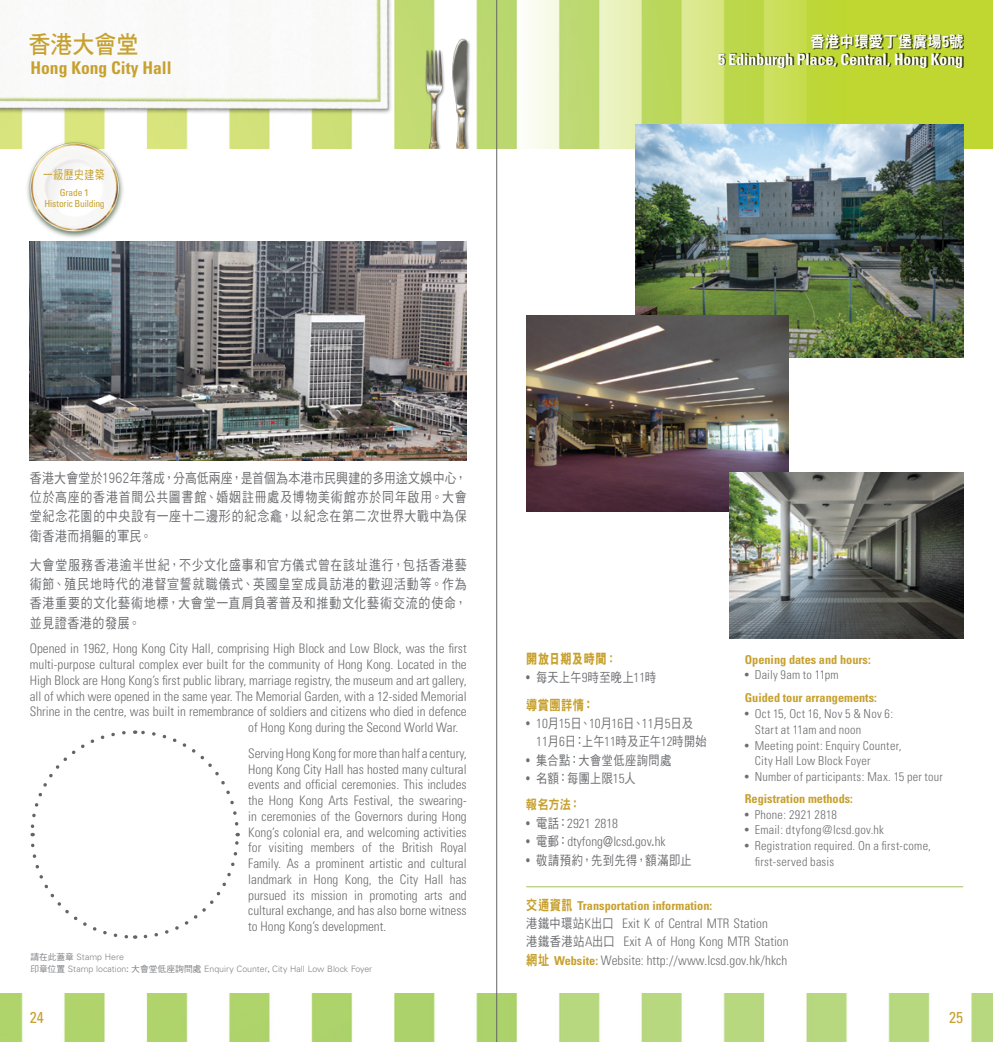
<style>
.page{position:relative;width:993px;height:1042px;background:#fff}
.page>*{position:absolute;margin:0;border:0;box-sizing:border-box;transform-origin:0 0}
.t1{font:24.5px "DF Hei HK W7";color:#c7a12f;scale:.9 1}
.t2{font:700 condensed 17.5px "Univers";color:#c7a12f}
.t3{font:700 condensed 15.75px "Univers";color:#fff}
.t4{font:15.75px "DF Hei HK W9";letter-spacing:.03em;color:#fff;scale:.9 1}
.t5{font:condensed 15.75px "Univers";color:#c7a12f}
.t6{font:14px/19.2px "DF Hei HK W5";letter-spacing:.065em;color:#6d6e71;text-align:justify;scale:.85 1}
.t7{font:800 14px "M Hei";letter-spacing:.045em;color:#c7a12f;scale:.8 1}
.t8{font:14px "DF Hei HK W9";letter-spacing:.04em;color:#c7a12f;scale:.8 1}
.t9{font:300 condensed 13.12px/15.8px "Univers";color:#6d6e71;text-align:justify}
.t10{font:13.12px "DF Hei HK W5";letter-spacing:.04em;color:#6d6e71;scale:.85 1}
.t11{font:13.12px "DF Hei HK W5";letter-spacing:.015em;color:#6d6e71;scale:.85 1}
.t12{font:13.12px "DF Hei HK W9";color:#c7a12f;scale:.85 1}
.t13{font:300 condensed 12.25px/15.8px "Univers";letter-spacing:.02em;color:#6d6e71}
.t14{font:700 condensed 12.25px/23.1px "Univers";color:#c7a12f}
.t15{font:12.25px "DF Hei HK W5";letter-spacing:.05em;color:#c7a12f;scale:.8 1}
.t16{font:condensed 9.62px/11.5px "Univers";letter-spacing:-.02em;color:#c7a12f;text-align:center}
.t17{font:300 8.75px/11.4px "Univers";color:#808285}
.s1{font-family:"DF Hei HK W5";font-size:12.25px}
.s2{font-stretch:normal}
.s3{font-family:"Univers";font-weight:700;font-stretch:condensed}
.s4{font-family:"DF Hei HK W5";font-weight:400}
.s5{font-family:"Univers";font-stretch:condensed}
.s6{font-family:"Univers";font-weight:300;font-stretch:condensed}
.s7{font-weight:400}
.s8{font-family:"DF Hei HK W5";font-weight:400;font-stretch:normal}
.s9{font-weight:400;color:#6d6e71}
.s10{font-weight:300;color:#6d6e71}
.s11{font-weight:700;color:#c7a12f}
.s12{font-family:"DF Hei HK W9";font-weight:400;font-stretch:normal;font-size:14px}
.s13{font-family:"DF Hei HK W9";font-weight:400;font-stretch:normal;font-size:14px;color:#c7a12f}
.s14{font-weight:700;font-size:12.25px;color:#c7a12f}
</style>
<div class="page">
<img style="left:0;top:0;width:992px;height:1042px">
<img style="left:0;top:0;width:459px;height:134px">
<svg style="left:495px;top:0;width:497px;height:150px;background:#cbdf6f"></svg>
<img style="left:421px;top:12px;width:51px;height:138px">
<div style="left:0;top:150px;width:992px;height:842px;background:#fff"></div>
<hr style="left:496px;top:0;width:1px;height:1042px;background:#636466">
<img style="left:30px;top:241px;width:436px;height:219px">
<hr style="left:526px;top:886px;width:436px;height:1px;background:#9fc162">
<img style="left:635px;top:125px;width:327px;height:233px">
<div style="left:718px;top:34px;width:245px;height:34px;background:#000;opacity:.75"></div>
<img style="left:526px;top:315px;width:262px;height:197px">
<img style="left:729px;top:473px;width:233px;height:166px">
<img style="left:20px;top:142px;width:107px;height:96px">
<svg style="left:30px;top:730px;width:210px;height:209px"></svg>
<h1 class="t1" style="left:28px;top:31px;width:124px">香港大會堂</h1>
<h2 class="t2" style="left:30px;top:57px;width:142px">Hong Kong City Hall</h2>
<p class="t8" style="left:39px;top:166px;width:28px">一<span class="s1">級</span></p>
<p class="t16" style="left:44px;top:186px;width:62px">Grade <span class="s2">1<br></span>Historic Building</p>
<p class="t15" style="left:43px;top:168px;width:78px">一級歷史建築</p>
<p class="t4" style="left:810px;top:33px;width:171px">香港中環愛丁堡廣場<span class="s3">5</span>號</p>
<p class="t3" style="left:717px;top:49px;width:246px">5 Edinburgh Place, Central, Hong Kong</p>
<p class="t6" style="left:30px;top:468px;width:515px">香港大會堂於1962年落成，分高低兩座，是首個為本港市民興建的多用途文娛中心，位於高座的香港首間公共圖書館、婚姻註冊處及博物美術館亦於同年啟用。大會堂紀念花園的中央設有一座十二邊形的紀念龕，以紀念在第二次世界大戰中為保衛香港而捐軀的軍民。</p>
<p class="t6" style="left:30px;top:555px;width:515px">大會堂服務香港逾半世紀，不少文化盛事和官方儀式曾在該址進行，包括香港藝術節、殖民地時代的港督宣誓就職儀式、英國皇室成員訪港的歡迎活動等。作為香港重要的文化藝術地標，大會堂一直肩負著普及和推動文化藝術交流的使命，並見證香港的發展。</p>
<p class="t9" style="left:30px;top:641px;width:438px">Opened in 1962, Hong Kong City Hall, comprising High Block and Low Block, was the first</p>
<p class="t9" style="left:30px;top:656px;width:438px">multi-purpose cultural complex ever built for the community of Hong Kong. Located in the</p>
<p class="t9" style="left:30px;top:672px;width:438px">High Block are Hong Kong’s first public library, marriage registry, the museum and art gallery,</p>
<p class="t9" style="left:30px;top:688px;width:438px">all of which were opened in the same year. The Memorial Garden, with a 12-sided Memorial</p>
<p class="t9" style="left:30px;top:704px;width:438px">Shrine in the centre, was built in remembrance of soldiers and citizens who died in defence</p>
<p class="t9" style="left:248px;top:719px;width:211px">of Hong Kong during the Second World War.</p>
<p class="t9" style="left:248px;top:745px;width:220px">Serving Hong Kong for more than half a century, Hong Kong City Hall has hosted many cultural events and official ceremonies. This includes the Hong Kong Arts Festival, the swearing&shy;in ceremonies of the Governors during Hong Kong’s colonial era, and welcoming activities for visiting members of the British Royal Family. As a prominent artistic and cultural landmark in Hong Kong, the City Hall has pursued its mission in promoting arts and cultural exchange, and has also borne witness to Hong Kong’s development.</p>
<p class="t17" style="left:30px;top:951px;width:343px"><span class="s4">請在此蓋章</span> Stamp Here<br><span class="s4">印章位置</span> Stamp location<span class="s4">: 大會堂低座詢問處</span> Enquiry Counter<span class="s4">,</span> City Hall Low Block Foyer</p>
<p class="t7" style="left:526px;top:651px;width:115px">開放日期及時間：</p>
<p class="t10" style="left:526px;top:670px;width:154px"><span class="s5">•</span> 每天上午<span class="s6">9</span>時至晚上<span class="s6">11</span>時</p>
<p class="t8" style="left:526px;top:697px;width:86px">導賞團詳情：</p>
<p class="t9" style="left:526px;top:715px;width:168px"><span class="s7">•</span> 10<span class="s8">月</span>15<span class="s8">日、</span>10<span class="s8">月</span>16<span class="s8">日、</span>11<span class="s8">月</span>5<span class="s8">日及</span></p>
<p class="t11" style="left:536px;top:734px;width:202px"><span class="s6">11</span>月<span class="s6">6</span>日：上午<span class="s6">11</span>時及正午<span class="s6">12</span>時開始</p>
<p class="t10" style="left:526px;top:753px;width:172px"><span class="s5">•</span> 集合點：大會堂低座詢問處</p>
<p class="t10" style="left:526px;top:771px;width:130px"><span class="s5">•</span> 名額：每團上限<span class="s6">15</span>人</p>
<p class="t12" style="left:525px;top:797px;width:66px">報名方法：</p>
<p class="t9" style="left:526px;top:815px;width:93px"><span class="s7">•</span> <span class="s8">電話：</span>2921 2818</p>
<p class="t9" style="left:526px;top:833px;width:141px"><span class="s7">•</span> <span class="s8">電郵：</span>dtyfong<span class="s8">@</span>lcsd<span class="s8">.</span>gov<span class="s8">.</span>hk</p>
<p class="t10" style="left:526px;top:853px;width:196px"><span class="s5">•</span> 敬請預約，先到先得，額滿即止</p>
<p class="t14" style="left:744px;top:647px;width:127px">Opening dates and hours:</p>
<p class="t14" style="left:744px;top:663px;width:134px"><span class="s9">•</span> <span class="s10">Daily 9am to 11pm<br></span>Guided tour arrangements:</p>
<p class="t13" style="left:754px;top:706px;width:140px;text-indent:-10px"><span class="s7">•</span> Oct 15, Oct 16, Nov 5 &amp; Nov 6:<br>Start at 11am and noon</p>
<p class="t13" style="left:754px;top:737px;width:148px;text-indent:-10px"><span class="s7">•</span> Meeting point: Enquiry Counter,<br>City Hall Low Block Foyer</p>
<p class="t13" style="left:744px;top:766px;width:200px;line-height:21.7px"><span class="s7">•</span> Number of participants: Max. 15 per tour<br><span class="s11">Registration methods:</span></p>
<p class="t13" style="left:744px;top:806px;width:94px"><span class="s7">•</span> Phone: 2921 2818</p>
<p class="t13" style="left:744px;top:822px;width:141px"><span class="s7">•</span> Email: dtyfong@lcsd.gov.hk</p>
<p class="t13" style="left:754px;top:838px;width:178px;text-indent:-10px"><span class="s7">•</span> Registration required. On a first-come, first-served basis</p>
<p class="t14" style="left:526px;top:893px;width:187px"><span class="s12">交通資訊</span> Transportation information:</p>
<p class="t9" style="left:526px;top:914px;width:264px;line-height:18.4px;text-align:left"><span class="s8">港鐵中環站</span>K<span class="s8">出口</span> Exit K of Central MTR Station<br><span class="s8">港鐵香港站</span>A<span class="s8">出口</span> Exit A of Hong Kong MTR Station<span class="s13">網址</span> <span class="s14">Website:</span> Website: http://www.lcsd.gov.hk/hkch</p>
<p class="t5" style="left:30px;top:1008px;width:15px">24</p>
<p class="t5" style="left:948px;top:1008px;width:15px">25</p>
</div>
